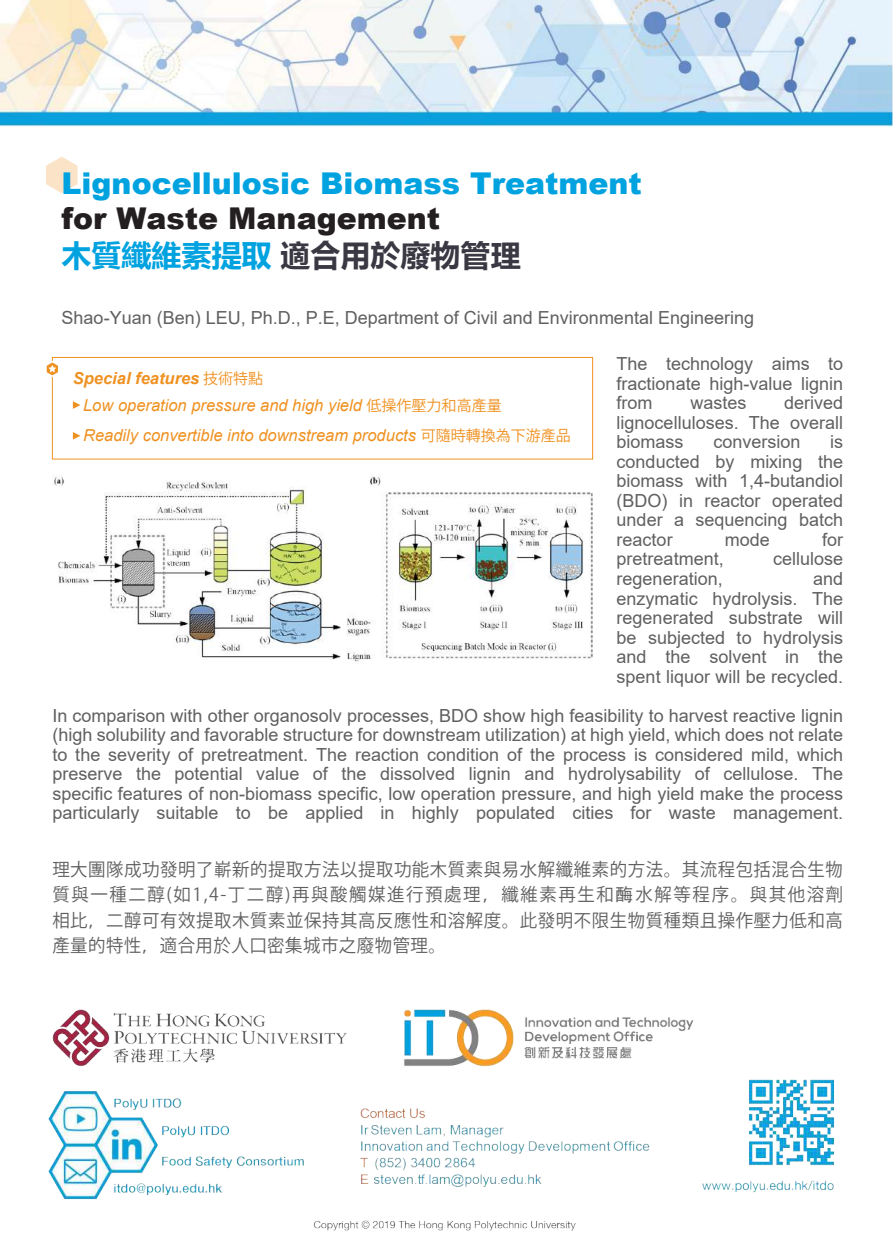
<style>
.page{position:relative;width:893px;height:1234px;background:#fff}
.page>*{position:absolute;margin:0;border:0;box-sizing:border-box;transform-origin:0 0}
.t1{font:900 30px "Arial";color:#00a2df}
.t2{font:900 30px "Arial";color:#231f20}
.t3{font:700 30px "Microsoft Ya Hei";color:#3a3943}
.t4{font:18px/19.5px "Arial";color:#606060;text-align:justify}
.t5{font:18px/25.5px "Koz Go Pr 6 N";letter-spacing:.035em;color:#606060;text-align:justify}
.t6{font:italic 16.5px/27px "Arial";color:#ef9121}
.s1{color:#00a2df}
.s2{font-weight:700}
.s3{font-family:"Koz Go Pr 6 N";font-style:normal;font-size:15px}
.s4{font-family:"Sim Hei"}
</style>
<div class="page">
<img style="left:0;top:0;width:893px;height:1231px">
<div style="left:52px;top:357px;width:541px;height:102px;border:1px solid #ef9121"></div>
<svg style="left:44px;top:359px;width:17px;height:19px"></svg>
<svg style="left:73px;top:401px;width:7px;height:8px"></svg>
<svg style="left:73px;top:432px;width:7px;height:7px"></svg>
<svg style="left:46px;top:156px;width:32px;height:37px"></svg>
<img style="left:52px;top:463px;width:540px;height:200px">
<h1 class="t1" style="left:62px;top:161px;width:582px">Lignocellulosic Biomass Treatment</h1>
<h1 class="t2" style="left:62px;top:196px;width:380px">for Waste Management</h1>
<h1 class="t3" style="left:62px;top:234px;width:460px"><span class="s1">木質纖維素提取</span> 適合用於廢物管理</h1>
<p class="t4" style="left:62px;top:308px;width:694px">Shao-Yuan (Ben) LEU, Ph.D., P.E, Department of Civil and Environmental Engineering</p>
<p class="t6" style="left:83px;top:364px;width:420px;text-indent:-10px"><span class="s2">Special features</span> <span class="s3">技術特點<br></span>Low operation pressure and high yield <span class="s3">低操作壓力和高產量</span></p>
<p class="t6" style="left:83px;top:422px;width:489px">Readily convertible into downstream products <span class="s3">可隨時轉換為下游產品</span></p>
<p class="t4" style="left:616px;top:354px;width:228px">The technology aims to fractionate high-value lignin from</p>
<p class="t4" style="left:616px;top:393px;width:228px;text-indent:167px">derived lignocelluloses. The overall biomass</p>
<p class="t4" style="left:690px;top:393px;width:58px">wastes</p>
<p class="t4" style="left:616px;top:432px;width:228px;text-indent:213px">is conducted by mixing the biomass with 1,4-butandiol (BDO) in reactor operated under a sequencing batch reactor</p>
<p class="t4" style="left:713px;top:432px;width:89px">conversion</p>
<p class="t4" style="left:725px;top:529px;width:47px">mode</p>
<p class="t4" style="left:822px;top:529px;width:23px">for</p>
<p class="t4" style="left:616px;top:549px;width:109px">pretreatment,</p>
<p class="t4" style="left:773px;top:549px;width:72px">cellulose</p>
<p class="t4" style="left:616px;top:568px;width:108px">regeneration,</p>
<p class="t4" style="left:616px;top:568px;width:228px;text-indent:196px">and enzymatic hydrolysis. The regenerated substrate will be subjected to hydrolysis and the solvent in the spent liquor will be recycled.</p>
<p class="t4" style="left:52px;top:705px;width:792px">In comparison with other organosolv processes, BDO show high feasibility to harvest reactive lignin (high solubility and favorable structure for downstream utilization) at high yield, which does not relate to the severity of pretreatment. The reaction condition of the process is considered mild, which preserve the potential value of the dissolved lignin and hydrolysability of cellulose. The specific features of non-biomass specific, low operation pressure, and high yield make the process particularly suitable to be applied in highly populated cities for waste management.</p>
<p class="t5" style="left:52px;top:856px;width:792px">理大團隊成功發明了嶄新的提取方法以提取功能木質素與易水解纖維素的方法。其流程包括混合生物質與一種二醇(如1,4-丁二醇)再與酸觸媒進行預處理，纖維素再生和<span class="s4">酶</span>水解等程序。與其他溶劑相比，二醇可有效提取木質素並保持其高反應性和溶解度。此發明不限生物質種類且操作壓力低和高產量的特性，適合用於人口密集城市之廢物管理。</p>
</div>
